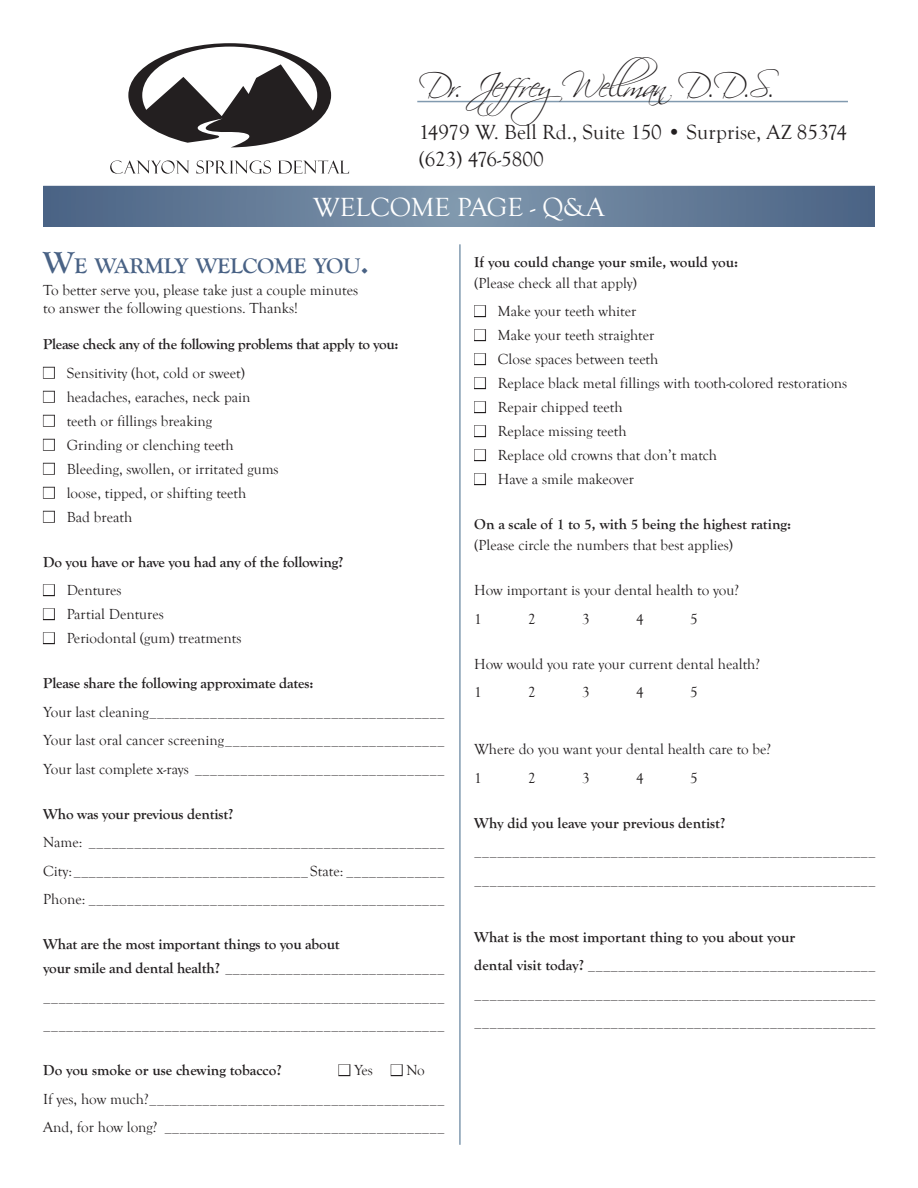
<style>
.page{position:relative;width:918px;height:1188px;background:#fff}
.page>*{position:absolute;margin:0;border:0;box-sizing:border-box;transform-origin:0 0}
.t1{font:33px "Scriptina";letter-spacing:-.035em;color:#231f20}
.t2{font:27px "Goudy Old Style T";color:#fff}
.t3{font:700 22.05px "Goudy Old Style T";letter-spacing:-.015em;color:#496285}
.t4{font:21px/27px "Goudy Old Style T";color:#231f20}
.t5{font:15px/28.5px "Goudy Old Style T";color:#231f20}
.t6{font:700 15px/24px "Goudy Old Style T";letter-spacing:-.01em;color:#231f20}
.s1{font-size:31.5px}
.s2{color:#fff}
.s3{font-weight:400}
.s4{font-weight:700}
</style>
<div class="page">
<svg style="left:46px;top:189px;width:826px;height:35px;background:#657d98"></svg>
<div style="left:43px;top:367px;width:12px;height:12px;border:2px solid #231f20"></div>
<div style="left:43px;top:391px;width:12px;height:12px;border:2px solid #231f20"></div>
<div style="left:43px;top:415px;width:12px;height:12px;border:2px solid #231f20"></div>
<div style="left:43px;top:439px;width:12px;height:12px;border:2px solid #231f20"></div>
<div style="left:43px;top:463px;width:12px;height:12px;border:2px solid #231f20"></div>
<div style="left:43px;top:487px;width:12px;height:12px;border:2px solid #231f20"></div>
<div style="left:43px;top:511px;width:12px;height:12px;border:2px solid #231f20"></div>
<div style="left:43px;top:584px;width:12px;height:12px;border:2px solid #231f20"></div>
<div style="left:43px;top:608px;width:12px;height:12px;border:2px solid #231f20"></div>
<div style="left:43px;top:632px;width:12px;height:12px;border:2px solid #231f20"></div>
<div style="left:338px;top:1064px;width:12px;height:12px;border:2px solid #231f20"></div>
<div style="left:391px;top:1064px;width:12px;height:12px;border:2px solid #231f20"></div>
<div style="left:474px;top:305px;width:12px;height:12px;border:2px solid #231f20"></div>
<div style="left:474px;top:329px;width:12px;height:12px;border:2px solid #231f20"></div>
<div style="left:474px;top:353px;width:12px;height:12px;border:2px solid #231f20"></div>
<div style="left:474px;top:377px;width:12px;height:12px;border:2px solid #231f20"></div>
<div style="left:474px;top:401px;width:12px;height:12px;border:2px solid #231f20"></div>
<div style="left:474px;top:425px;width:12px;height:12px;border:2px solid #231f20"></div>
<div style="left:474px;top:449px;width:12px;height:12px;border:2px solid #231f20"></div>
<div style="left:474px;top:473px;width:12px;height:12px;border:2px solid #231f20"></div>
<hr style="left:459px;top:244px;width:2px;height:901px;background:#819aaf">
<svg style="left:128px;top:43px;width:203px;height:104px"></svg>
<svg style="left:110px;top:160px;width:79px;height:14px"></svg>
<svg style="left:196px;top:160px;width:75px;height:14px"></svg>
<svg style="left:278px;top:160px;width:71px;height:14px"></svg>
<hr style="left:417px;top:101px;width:431px;height:1px;background:#819aaf">
<h1 class="t1" style="left:419px;top:66px;width:356px">Dr. JeffreyWellman D.D.S.</h1>
<h3 class="t4" style="left:419px;top:119px;width:430px">14979 W. Bell Rd., Suite 150 • Surprise, AZ 85374 (623) 476-5800</h3>
<h2 class="t2" style="left:313px;top:192px;width:293px">WELCOME PAGE - Q&amp;A</h2>
<h3 class="t3" style="left:43px;top:253px;width:327px"><span class="s1">W</span>E WARMLY WELCOME YOU<span class="s1">.</span></h3>
<p class="t5" style="left:43px;top:282px;width:316px;line-height:18px">To better serve you, please take just a couple minutes to answer the following questions. Thanks!</p>
<p class="t6" style="left:43px;top:333px;width:357px">Please check any of the following problems that apply to you:</p>
<p class="t5" style="left:43px;top:359px;width:203px"><span class="s2">■</span> Sensitivity (hot, cold or sweet)</p>
<p class="t5" style="left:43px;top:383px;width:209px"><span class="s2">■</span> headaches, earaches, neck pain</p>
<p class="t5" style="left:43px;top:407px;width:171px"><span class="s2">■</span> teeth or fillings breaking</p>
<p class="t5" style="left:43px;top:431px;width:192px"><span class="s2">■</span> Grinding or clenching teeth</p>
<p class="t5" style="left:43px;top:455px;width:237px"><span class="s2">■</span> Bleeding, swollen, or irritated gums</p>
<p class="t5" style="left:43px;top:479px;width:205px"><span class="s2">■</span> loose, tipped, or shifting teeth</p>
<p class="t5" style="left:43px;top:503px;width:91px"><span class="s2">■</span> Bad breath</p>
<p class="t6" style="left:43px;top:550px;width:302px">Do you have or have you had any of the following?</p>
<p class="t5" style="left:43px;top:577px;width:80px"><span class="s2">■</span> Dentures</p>
<p class="t5" style="left:43px;top:601px;width:122px"><span class="s2">■</span> Partial Dentures</p>
<p class="t5" style="left:43px;top:625px;width:200px"><span class="s2">■</span> Periodontal (gum) treatments</p>
<p class="t6" style="left:43px;top:672px;width:272px">Please share the following approximate dates:</p>
<p class="t5" style="left:43px;top:698px;width:403px;text-align:justify">Your last cleaning _______________________________________ Your last oral cancer screening _____________________________ Your last complete x-rays _________________________________</p>
<p class="t6" style="left:43px;top:802px;width:191px">Who was your previous dentist?</p>
<p class="t5" style="left:43px;top:829px;width:403px;text-align:justify">Name: _______________________________________________ City: _______________________________State: _____________ Phone: _______________________________________________</p>
<p class="t6" style="left:43px;top:933px;width:403px">What are the most important things to you about<br>your smile and dental health? <span class="s3">_____________________________</span></p>
<p class="t5" style="left:43px;top:983px;width:403px">_____________________________________________________ _____________________________________________________</p>
<p class="t6" style="left:43px;top:1059px;width:240px">Do you smoke or use chewing tobacco?</p>
<p class="t6" style="left:474px;top:250px;width:265px">If you could change your smile, would you:</p>
<p class="t5" style="left:474px;top:269px;width:164px">(Please check all that apply)</p>
<p class="t5" style="left:474px;top:298px;width:164px"><span class="s2">■</span> Make your teeth whiter</p>
<p class="t5" style="left:474px;top:322px;width:182px"><span class="s2">■</span> Make your teeth straighter</p>
<p class="t5" style="left:474px;top:346px;width:186px"><span class="s2">■</span> Close spaces between teeth</p>
<p class="t5" style="left:474px;top:370px;width:375px"><span class="s2">■</span> Replace black metal fillings with tooth-colored restorations</p>
<p class="t5" style="left:474px;top:394px;width:150px"><span class="s2">■</span> Repair chipped teeth</p>
<p class="t5" style="left:474px;top:418px;width:154px"><span class="s2">■</span> Replace missing teeth</p>
<p class="t5" style="left:474px;top:442px;width:244px"><span class="s2">■</span> Replace old crowns that don’t match</p>
<p class="t5" style="left:474px;top:466px;width:161px"><span class="s2">■</span> Have a smile makeover</p>
<p class="t6" style="left:474px;top:513px;width:318px">On a scale of 1 to 5, with 5 being the highest rating:</p>
<p class="t5" style="left:474px;top:532px;width:260px">(Please circle the numbers that best applies)</p>
<p class="t5" style="left:474px;top:577px;width:266px">How important is your dental health to you?<br>1</p>
<p class="t5" style="left:528px;top:605px;width:9px">2</p>
<p class="t5" style="left:582px;top:605px;width:9px">3</p>
<p class="t5" style="left:636px;top:605px;width:9px">4</p>
<p class="t5" style="left:690px;top:605px;width:9px">5</p>
<p class="t5" style="left:474px;top:650px;width:287px">How would you rate your current dental health?<br>1</p>
<p class="t5" style="left:528px;top:679px;width:9px">2</p>
<p class="t5" style="left:582px;top:679px;width:9px">3</p>
<p class="t5" style="left:636px;top:679px;width:9px">4</p>
<p class="t5" style="left:690px;top:679px;width:9px">5</p>
<p class="t5" style="left:474px;top:736px;width:298px">Where do you want your dental health care to be?<br>1</p>
<p class="t5" style="left:528px;top:764px;width:9px">2</p>
<p class="t5" style="left:582px;top:764px;width:9px">3</p>
<p class="t5" style="left:636px;top:764px;width:9px">4</p>
<p class="t5" style="left:690px;top:764px;width:9px">5</p>
<p class="t6" style="left:474px;top:811px;width:252px">Why did you leave your previous dentist?</p>
<p class="t5" style="left:474px;top:838px;width:403px">_____________________________________________________ _____________________________________________________</p>
<p class="t5" style="left:474px;top:923px;width:403px"><span class="s4">What is the most important thing to you about your<br>dental visit today?</span> ______________________________________ _____________________________________________________ _____________________________________________________</p>
<p class="t5" style="left:43px;top:1057px;width:403px;text-indent:295px"><span class="s2">■</span> Yes <span class="s2">■</span> No<br>If yes, how much? _______________________________________<br>And, for how long? _____________________________________</p>
</div>
